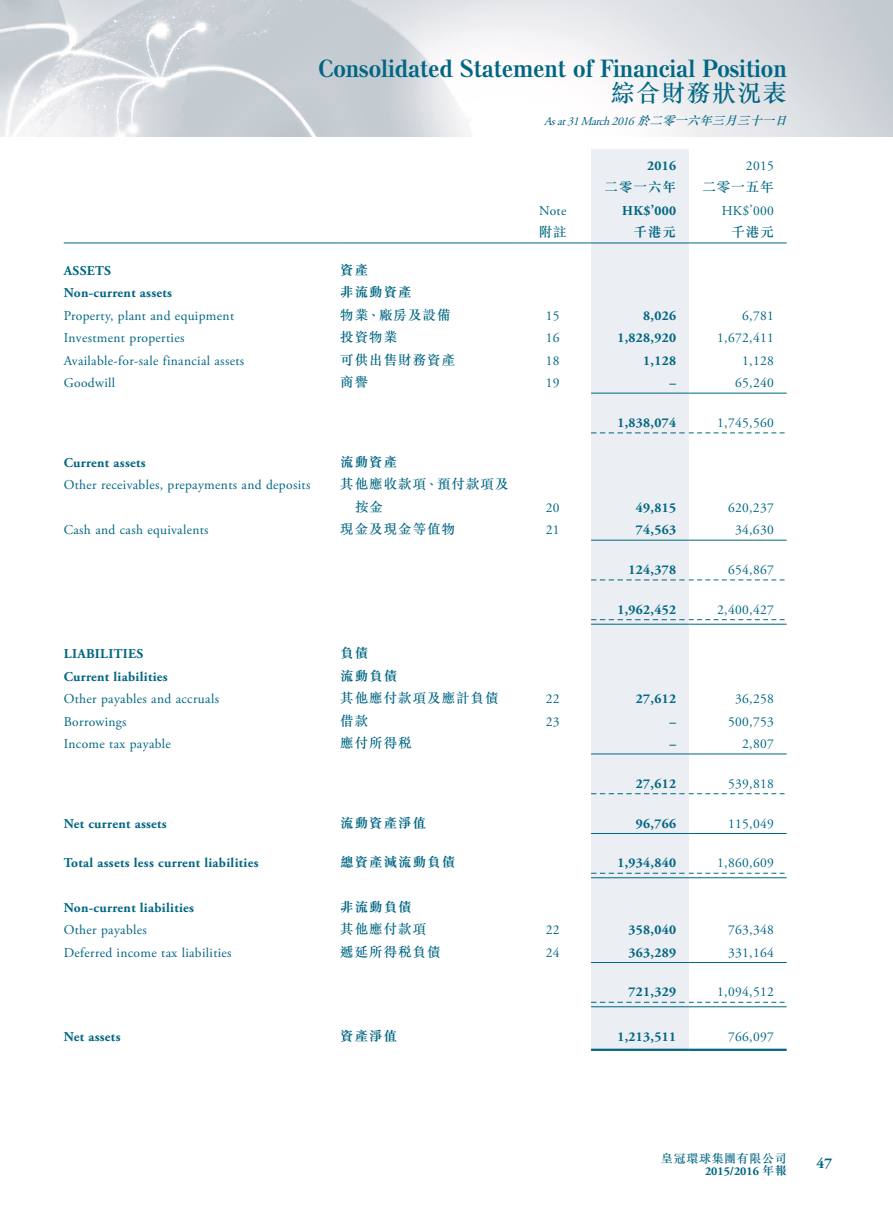
<style>
.page{position:relative;width:893px;height:1212px;background:#fff}
.page>*{position:absolute;margin:0;border:0;box-sizing:border-box;transform-origin:0 0}
.t1{font:700 24px "Else NPL Std";letter-spacing:.005em;color:#006683}
.t2{font:500 24px "M Sung HK";letter-spacing:.055em;color:#006683}
.t3{font:700 15px "Adobe Garamond Pro";color:#006683}
.Body_Text{font:13.5px "Adobe Garamond Pro";letter-spacing:.025em;color:#006683}
.Body_Text-2{font:700 13.5px "Adobe Garamond Pro";letter-spacing:.025em;color:#006683}
.Body_Text-3{font:500 13.5px/22.5px "M Sung HK";letter-spacing:.075em;color:#006683}
.Body_Text-4{font:700 13.5px "M Sung HK";letter-spacing:.075em;color:#006683}
.t4{font:italic 12px "Adobe Garamond Pro";color:#006683}
.t5{font:700 12px "Adobe Garamond Pro";color:#006683}
.t6{font:500 12px "M Sung HK";letter-spacing:.05em;color:#006683}
.s1{font-family:"M Sung HK";font-weight:500}
.s2{font-family:"M Sung HK"}
</style>
<div class="page">
<img style="left:0;top:0;width:893px;height:136px">
<div style="left:591px;top:149px;width:98px;height:900px;background:#ebeef2"></div>
<hr style="left:64px;top:243px;width:276px;height:1px;background:#006683">
<hr style="left:340px;top:243px;width:174px;height:1px;background:#006683">
<hr style="left:514px;top:243px;width:77px;height:1px;background:#006683">
<hr style="left:591px;top:243px;width:98px;height:1px;background:#006683">
<hr style="left:689px;top:243px;width:98px;height:1px;background:#006683">
<hr style="left:591px;top:393px;width:98px;height:1px;background:#006683">
<hr style="left:689px;top:393px;width:98px;height:1px;background:#006683">
<svg style="left:591px;top:432px;width:193px;height:1px"></svg>
<hr style="left:591px;top:540px;width:98px;height:1px;background:#006683">
<hr style="left:689px;top:540px;width:98px;height:1px;background:#006683">
<svg style="left:591px;top:579px;width:193px;height:1px"></svg>
<svg style="left:591px;top:619px;width:193px;height:1px"></svg>
<hr style="left:591px;top:624px;width:98px;height:1px;background:#006683">
<hr style="left:689px;top:624px;width:98px;height:1px;background:#006683">
<hr style="left:591px;top:753px;width:98px;height:1px;background:#006683">
<hr style="left:689px;top:753px;width:98px;height:1px;background:#006683">
<svg style="left:591px;top:793px;width:193px;height:1px"></svg>
<hr style="left:591px;top:833px;width:98px;height:1px;background:#006683">
<hr style="left:689px;top:833px;width:98px;height:1px;background:#006683">
<svg style="left:591px;top:873px;width:193px;height:1px"></svg>
<hr style="left:591px;top:877px;width:98px;height:1px;background:#006683">
<hr style="left:689px;top:877px;width:98px;height:1px;background:#006683">
<hr style="left:591px;top:962px;width:98px;height:1px;background:#006683">
<hr style="left:689px;top:962px;width:98px;height:1px;background:#006683">
<svg style="left:591px;top:1002px;width:193px;height:1px"></svg>
<hr style="left:591px;top:1006px;width:98px;height:1px;background:#006683">
<hr style="left:689px;top:1006px;width:98px;height:1px;background:#006683">
<hr style="left:591px;top:1049px;width:98px;height:2px;background:#006683">
<hr style="left:689px;top:1049px;width:98px;height:2px;background:#006683">
<p class="t1" style="left:319px;top:54px;width:470px">Consolidated Statement of Financial Position</p>
<p class="t2" style="left:611px;top:77px;width:177px">綜合財務狀況表</p>
<p class="t4" style="left:544px;top:114px;width:248px">Asat31March2016 <span class="s1">於二零一六年三月三十一日</span></p>
<p class="Body_Text-2" style="left:647px;top:157px;width:31px">2016</p>
<p class="Body_Text" style="left:746px;top:157px;width:30px">2015</p>
<p class="Body_Text-4" style="left:605px;top:180px;width:73px">二零一六年</p>
<p class="Body_Text-3" style="left:702px;top:175px;width:73px">二零一五年</p>
<p class="Body_Text" style="left:539px;top:202px;width:29px">Note</p>
<p class="Body_Text-2" style="left:622px;top:202px;width:55px">HK$’000</p>
<p class="Body_Text" style="left:722px;top:202px;width:54px">HK$’000</p>
<p class="Body_Text-3" style="left:539px;top:220px;width:30px">附註</p>
<p class="Body_Text-4" style="left:634px;top:225px;width:44px">千港元</p>
<p class="Body_Text-3" style="left:731px;top:220px;width:44px">千港元</p>
<p class="Body_Text-2" style="left:64px;top:263px;width:49px">ASSETS</p>
<p class="Body_Text-4" style="left:340px;top:263px;width:29px">資產</p>
<p class="Body_Text-2" style="left:64px;top:285px;width:110px">Non-current assets</p>
<p class="Body_Text-4" style="left:340px;top:285px;width:73px">非流動資產</p>
<p class="Body_Text" style="left:64px;top:307px;width:172px">Property, plant and equipment</p>
<p class="Body_Text-3" style="left:340px;top:303px;width:112px">物業、廠房及設備</p>
<p class="Body_Text" style="left:546px;top:307px;width:15px">15</p>
<p class="Body_Text-2" style="left:643px;top:308px;width:34px">8,026</p>
<p class="Body_Text" style="left:742px;top:307px;width:33px">6,781</p>
<p class="Body_Text" style="left:64px;top:330px;width:122px">Investment properties</p>
<p class="Body_Text-3" style="left:340px;top:325px;width:59px">投資物業</p>
<p class="Body_Text" style="left:546px;top:330px;width:15px">16</p>
<p class="Body_Text-2" style="left:617px;top:330px;width:60px">1,828,920</p>
<p class="Body_Text" style="left:717px;top:330px;width:58px">1,672,411</p>
<p class="Body_Text" style="left:64px;top:352px;width:182px">Available-for-sale financial assets</p>
<p class="Body_Text-3" style="left:340px;top:348px;width:117px">可供出售財務資產</p>
<p class="Body_Text" style="left:546px;top:352px;width:15px">18</p>
<p class="Body_Text-2" style="left:643px;top:353px;width:34px">1,128</p>
<p class="Body_Text" style="left:742px;top:352px;width:33px">1,128</p>
<p class="Body_Text" style="left:64px;top:375px;width:53px">Goodwill</p>
<p class="Body_Text-3" style="left:340px;top:370px;width:30px">商譽</p>
<p class="Body_Text" style="left:546px;top:375px;width:15px">19</p>
<p class="Body_Text-2" style="left:669px;top:375px;width:8px">–</p>
<p class="Body_Text" style="left:735px;top:375px;width:40px">65,240</p>
<p class="Body_Text-2" style="left:617px;top:415px;width:60px">1,838,074</p>
<p class="Body_Text" style="left:717px;top:415px;width:58px">1,745,560</p>
<p class="Body_Text-2" style="left:64px;top:455px;width:83px">Current assets</p>
<p class="Body_Text-4" style="left:340px;top:455px;width:58px">流動資產</p>
<p class="Body_Text" style="left:64px;top:477px;width:248px">Other receivables, prepayments and deposits</p>
<p class="Body_Text-3" style="left:355px;top:472px;width:155px;text-indent:-15px">其他應收款項、預付款項及按金</p>
<p class="Body_Text" style="left:546px;top:499px;width:15px">20</p>
<p class="Body_Text-2" style="left:636px;top:500px;width:42px">49,815</p>
<p class="Body_Text" style="left:728px;top:499px;width:47px">620,237</p>
<p class="Body_Text" style="left:64px;top:522px;width:146px">Cash and cash equivalents</p>
<p class="Body_Text-3" style="left:340px;top:517px;width:117px">現金及現金等值物</p>
<p class="Body_Text" style="left:546px;top:522px;width:15px">21</p>
<p class="Body_Text-2" style="left:636px;top:522px;width:42px">74,563</p>
<p class="Body_Text" style="left:735px;top:522px;width:40px">34,630</p>
<p class="Body_Text-2" style="left:628px;top:562px;width:49px">124,378</p>
<p class="Body_Text" style="left:728px;top:562px;width:47px">654,867</p>
<p class="Body_Text-2" style="left:617px;top:602px;width:60px">1,962,452</p>
<p class="Body_Text" style="left:717px;top:601px;width:58px">2,400,427</p>
<p class="Body_Text-2" style="left:64px;top:646px;width:81px">LIABILITIES</p>
<p class="Body_Text-4" style="left:340px;top:646px;width:29px">負債</p>
<p class="Body_Text-2" style="left:64px;top:668px;width:105px">Current liabilities</p>
<p class="Body_Text-4" style="left:340px;top:669px;width:58px">流動負債</p>
<p class="Body_Text" style="left:64px;top:691px;width:157px">Other payables and accruals</p>
<p class="Body_Text-3" style="left:340px;top:686px;width:160px">其他應付款項及應計負債</p>
<p class="Body_Text" style="left:546px;top:691px;width:15px">22</p>
<p class="Body_Text-2" style="left:636px;top:691px;width:42px">27,612</p>
<p class="Body_Text" style="left:735px;top:691px;width:40px">36,258</p>
<p class="Body_Text" style="left:64px;top:713px;width:64px">Borrowings</p>
<p class="Body_Text-3" style="left:340px;top:709px;width:30px">借款</p>
<p class="Body_Text" style="left:546px;top:713px;width:15px">23</p>
<p class="Body_Text-2" style="left:669px;top:713px;width:8px">–</p>
<p class="Body_Text" style="left:728px;top:713px;width:47px">500,753</p>
<p class="Body_Text" style="left:64px;top:736px;width:109px">Income tax payable</p>
<p class="Body_Text-3" style="left:340px;top:731px;width:73px">應付所得稅</p>
<p class="Body_Text-2" style="left:669px;top:736px;width:8px">–</p>
<p class="Body_Text" style="left:742px;top:736px;width:33px">2,807</p>
<p class="Body_Text-2" style="left:636px;top:776px;width:42px">27,612</p>
<p class="Body_Text" style="left:728px;top:775px;width:47px">539,818</p>
<p class="Body_Text-2" style="left:64px;top:815px;width:105px">Net current assets</p>
<p class="Body_Text-4" style="left:340px;top:816px;width:87px">流動資產淨值</p>
<p class="Body_Text-2" style="left:636px;top:815px;width:42px">96,766</p>
<p class="Body_Text" style="left:728px;top:815px;width:47px">115,049</p>
<p class="Body_Text-2" style="left:64px;top:855px;width:196px">Total assets less current liabilities</p>
<p class="Body_Text-4" style="left:340px;top:856px;width:116px">總資產減流動負債</p>
<p class="Body_Text-2" style="left:617px;top:855px;width:60px">1,934,840</p>
<p class="Body_Text" style="left:717px;top:855px;width:58px">1,860,609</p>
<p class="Body_Text-2" style="left:64px;top:899px;width:132px">Non-current liabilities</p>
<p class="Body_Text-4" style="left:340px;top:900px;width:73px">非流動負債</p>
<p class="Body_Text" style="left:64px;top:922px;width:85px">Other payables</p>
<p class="Body_Text-3" style="left:340px;top:917px;width:88px">其他應付款項</p>
<p class="Body_Text" style="left:546px;top:922px;width:15px">22</p>
<p class="Body_Text-2" style="left:628px;top:922px;width:49px">358,040</p>
<p class="Body_Text" style="left:728px;top:922px;width:47px">763,348</p>
<p class="Body_Text" style="left:64px;top:944px;width:169px">Deferred income tax liabilities</p>
<p class="Body_Text-3" style="left:340px;top:940px;width:102px">遞延所得稅負債</p>
<p class="Body_Text" style="left:546px;top:944px;width:15px">24</p>
<p class="Body_Text-2" style="left:628px;top:944px;width:49px">363,289</p>
<p class="Body_Text" style="left:728px;top:944px;width:47px">331,164</p>
<p class="Body_Text-2" style="left:628px;top:984px;width:49px">721,329</p>
<p class="Body_Text" style="left:717px;top:984px;width:58px">1,094,512</p>
<p class="Body_Text-2" style="left:64px;top:1028px;width:58px">Net assets</p>
<p class="Body_Text-4" style="left:340px;top:1029px;width:58px">資產淨值</p>
<p class="Body_Text-2" style="left:617px;top:1028px;width:60px">1,213,511</p>
<p class="Body_Text" style="left:728px;top:1028px;width:47px">766,097</p>
<p class="t6" style="left:661px;top:1150px;width:127px">皇冠環球集團有限公司</p>
<p class="t3" style="left:816px;top:1154px;width:17px">47</p>
<p class="t5" style="left:705px;top:1164px;width:83px">2015/2016 <span class="s2">年報</span></p>
</div>
